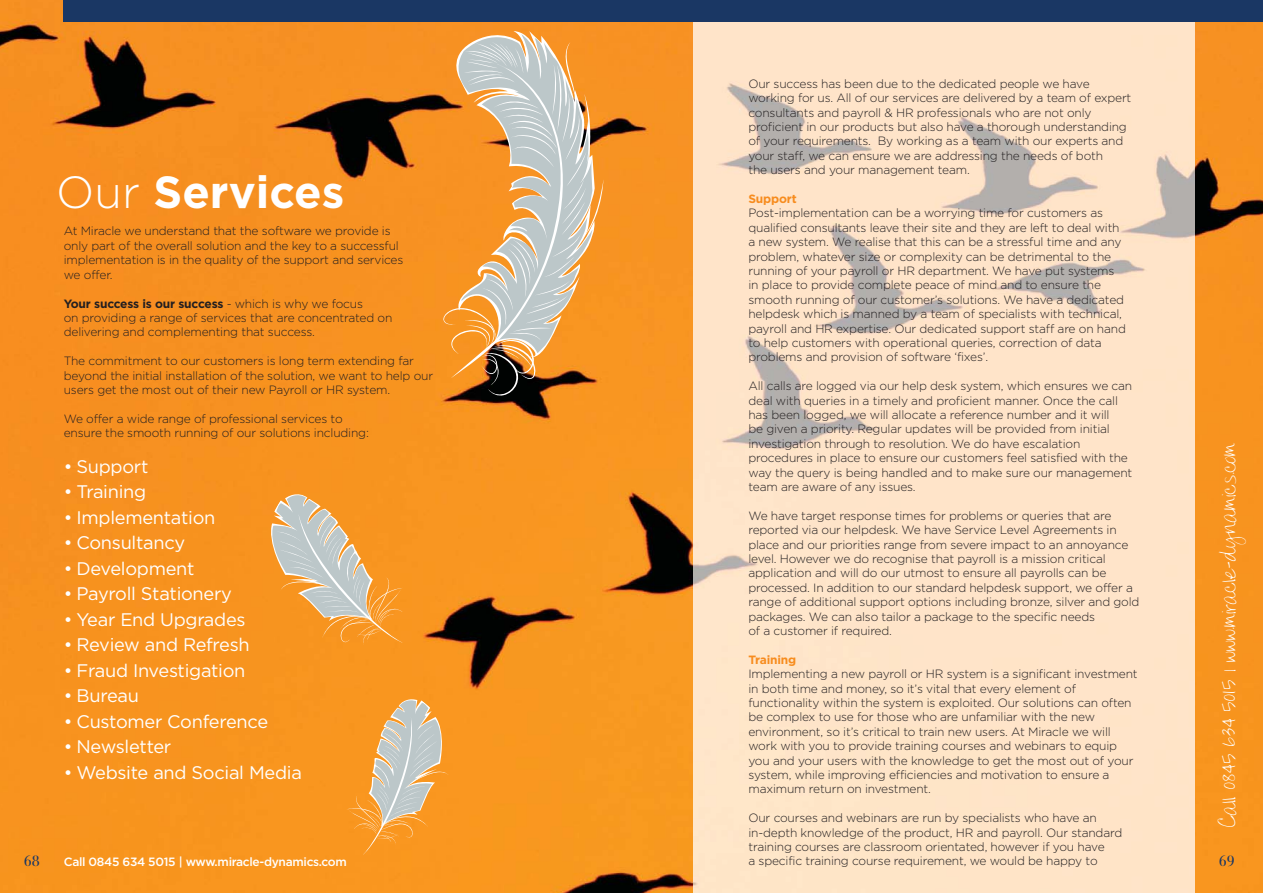
<style>
.page{position:relative;width:1263px;height:893px;background:#f79320}
.page>*{position:absolute;margin:0;border:0;box-sizing:border-box;transform-origin:0 0}
.t1{font:700 45px "Gotham";color:#fff}
.t2{font:24px "Donnys Hand";letter-spacing:-.025em;color:#fff}
.t3{font:18.15px "Gotham";letter-spacing:-.015em;color:#fff}
.t4{font:15px "Bodoni Svty Two ITCTT";color:#1a3764}
.t5{font:300 12px/14.4px "Gotham";letter-spacing:-.015em;color:#231f20}
.t6{font:500 12px "Gotham";letter-spacing:-.025em;color:#fff}
.t7{font:700 12px "Gotham";letter-spacing:-.015em;color:#f78c1e}
.s1{font-weight:300}
.s2{font-weight:700}
</style>
<div class="page">
<div style="left:693px;top:21px;width:502px;height:872px;background:#ffe4c9"></div>
<svg style="left:434px;top:463px;width:22px;height:17px"></svg>
<svg style="left:269px;top:494px;width:134px;height:151px;background:#e5ab64"></svg>
<div style="left:241px;top:674px;width:48px;height:106px;background:#f7941f"></div>
<svg style="left:346px;top:699px;width:102px;height:156px;background:#e6ac63"></svg>
<div style="left:64px;top:0;width:1199px;height:21px;background:#1a3764"></div>
<svg style="left:449px;top:31px;width:144px;height:11px;background:#f2a34c"></svg>
<svg style="left:443px;top:42px;width:160px;height:354px;background:#d7a870"></svg>
<p class="t5" style="left:748px;top:77px;width:384px">Our success has been due to the dedicated people we have working for us. All of our services are delivered by a team of expert consultants and payroll &amp; HR professionals who are not only proficient in our products but also have a thorough understanding of your requirements. By working as a team with our experts and your staff, we can ensure we are addressing the needs of both<br>the users and your management team.</p>
<p class="t7" style="left:748px;top:194px;width:50px">Support</p>
<p class="t5" style="left:748px;top:207px;width:379px">Post-implementation can be a worrying time for customers as qualified consultants leave their site and they are left to deal with a new system. We realise that this can be a stressful time and any problem, whatever size or complexity can be detrimental to the running of your payroll or HR department. We have put systems in place to provide complete peace of mind and to ensure the smooth running of our customer’s solutions. We have a dedicated helpdesk which is manned by a team of specialists with technical, payroll and HR expertise. Our dedicated support staff are on hand to help customers with operational queries, correction of data problems and provision of software ‘fixes’.</p>
<p class="t5" style="left:748px;top:380px;width:385px">All calls are logged via our help desk system, which ensures we can deal with queries in a timely and proficient manner. Once the call has been logged, we will allocate a reference number and it will<br>be given a priority. Regular updates will be provided from initial investigation through to resolution. We do have escalation procedures in place to ensure our customers feel satisfied with the way the query is being handled and to make sure our management team are aware of any issues.</p>
<p class="t5" style="left:748px;top:509px;width:393px">We have target response times for problems or queries that are reported via our helpdesk. We have Service Level Agreements in place and our priorities range from severe impact to an annoyance level. However we do recognise that payroll is a mission critical application and will do our utmost to ensure all payrolls can be processed. In addition to our standard helpdesk support, we offer a range of additional support options including bronze, silver and gold packages. We can also tailor a package to the specific needs<br>of a customer if required.</p>
<p class="t7" style="left:748px;top:655px;width:49px">Training</p>
<p class="t5" style="left:748px;top:668px;width:391px">Implementing a new payroll or HR system is a significant investment in both time and money, so it’s vital that every element of functionality within the system is exploited. Our solutions can often be complex to use for those who are unfamiliar with the new environment, so it’s critical to train new users. At Miracle we will work with you to provide training courses and webinars to equip you and your users with the knowledge to get the most out of your system, while improving efficiencies and motivation to ensure a maximum return on investment.</p>
<p class="t5" style="left:748px;top:812px;width:375px">Our courses and webinars are run by specialists who have an in-depth knowledge of the product, HR and payroll. Our standard training courses are classroom orientated, however if you have<br>a specific training course requirement, we would be happy to</p>
<h1 class="t1" style="left:56px;top:176px;width:290px"><span class="s1">Our</span> Services</h1>
<p class="t5" style="left:64px;top:225px;width:341px">At Miracle we understand that the software we provide is only part of the overall solution and the key to a successful implementation is in the quality of the support and services we offer.</p>
<p class="t5" style="left:64px;top:297px;width:330px"><span class="s2">Your success is our success</span> - which is why we focus<br>on providing a range of services that are concentrated on delivering and complementing that success.</p>
<p class="t5" style="left:64px;top:354px;width:371px">The commitment to our customers is long term extending far beyond the initial installation of the solution, we want to help our users get the most out of their new Payroll or HR system.</p>
<p class="t5" style="left:64px;top:412px;width:307px">We offer a wide range of professional services to ensure the smooth running of our solutions including:</p>
<h2 class="t2" style="left:1219px;top:829px;width:388px;rotate:-90deg">Call 0845 634 5015 | www.miracle-dynamics.com</h2>
<h3 class="t3" style="left:64px;top:460px;width:86px">• Support</h3>
<h3 class="t3" style="left:64px;top:485px;width:84px">• Training</h3>
<h3 class="t3" style="left:64px;top:511px;width:153px">• Implementation</h3>
<h3 class="t3" style="left:64px;top:536px;width:123px">• Consultancy</h3>
<h3 class="t3" style="left:64px;top:562px;width:132px">• Development</h3>
<h3 class="t3" style="left:64px;top:587px;width:170px">• Payroll Stationery</h3>
<h3 class="t3" style="left:64px;top:613px;width:183px">• Year End Upgrades</h3>
<h3 class="t3" style="left:64px;top:638px;width:188px">• Review and Refresh</h3>
<h3 class="t3" style="left:64px;top:664px;width:183px">• Fraud Investigation</h3>
<h3 class="t3" style="left:64px;top:689px;width:77px">• Bureau</h3>
<h3 class="t3" style="left:64px;top:715px;width:206px">• Customer Conference</h3>
<h3 class="t3" style="left:64px;top:740px;width:109px">• Newsletter</h3>
<h3 class="t3" style="left:64px;top:766px;width:240px">• Website and Social Media</h3>
<p class="t4" style="left:24px;top:852px;width:17px">68</p>
<p class="t4" style="left:1219px;top:852px;width:17px">69</p>
<p class="t6" style="left:64px;top:857px;width:285px">Call 0845 634 5015 | www.miracle-dynamics.com</p>
</div>
